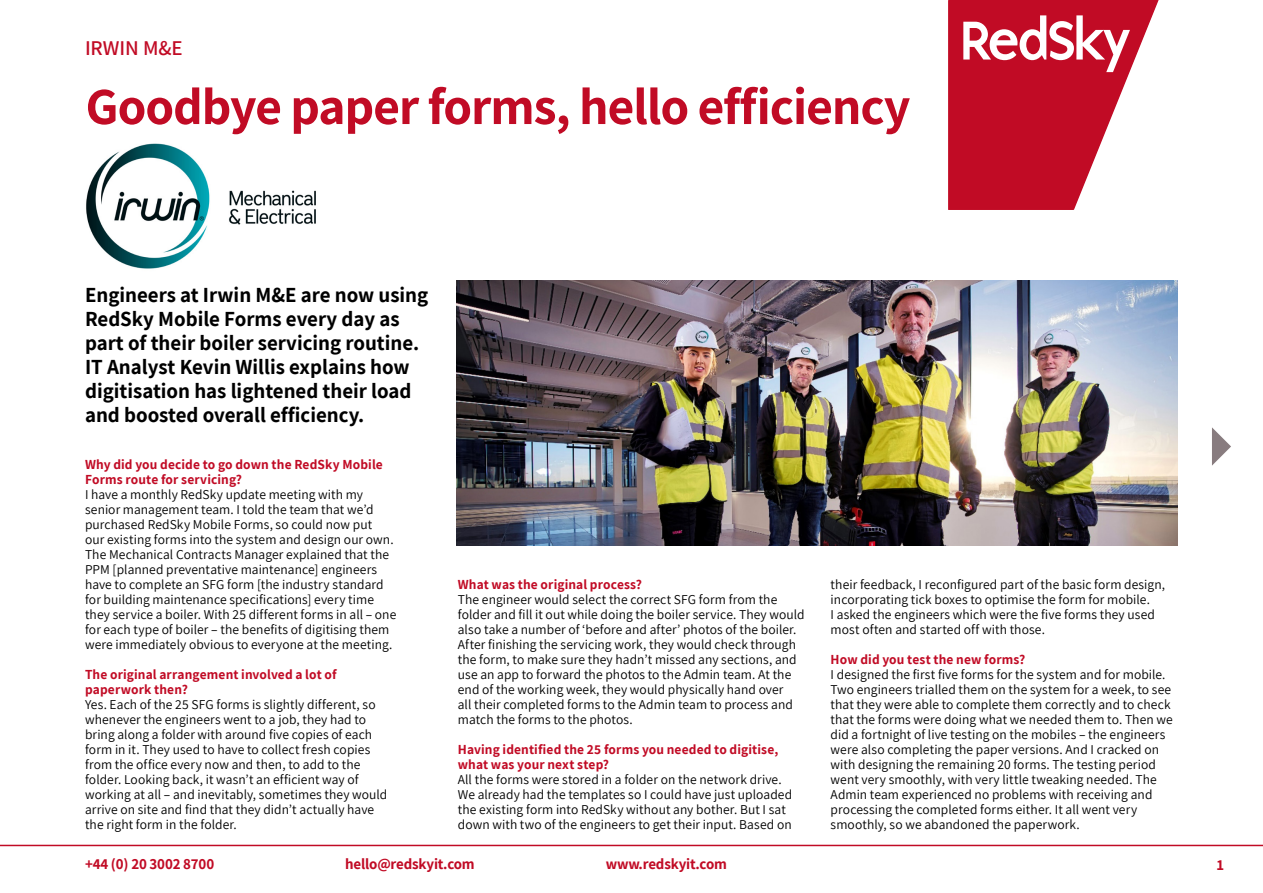
<style>
.page{position:relative;width:1263px;height:893px;background:#fff}
.page>*{position:absolute;margin:0;border:0;box-sizing:border-box;transform-origin:0 0}
.t1{font:700 52.05px "Assistant";letter-spacing:-.02em;color:#c10b25}
.t2{font:700 21px/24px "Assistant";color:#000}
.t3{font:600 21px "Assistant";letter-spacing:-.005em;color:#c10b25}
.t4{font:700 15px "Assistant";letter-spacing:-.01em;color:#c10b25}
.t5{font:13.5px/15px "Assistant";letter-spacing:.005em;color:#000}
.t6{font:700 13.5px/15px "Assistant";letter-spacing:.01em;color:#c10b25}
</style>
<div class="page">
<svg style="left:948px;top:0;width:210px;height:210px"></svg>
<svg style="left:1212px;top:427px;width:19px;height:39px"></svg>
<hr style="left:0;top:845px;width:1263px;height:1px;background:#c10b25">
<img style="left:86px;top:143px;width:230px;height:126px">
<img style="left:457px;top:281px;width:721px;height:264px">
<h2 class="t3" style="left:85px;top:34px;width:99px">IRWIN M&amp;E</h2>
<h1 class="t1" style="left:86px;top:71px;width:826px">Goodbye paper forms, hello efficiency</h1>
<h2 class="t2" style="left:85px;top:282px;width:345px">Engineers at Irwin M&amp;E are now using RedSky Mobile Forms every day as part of their boiler servicing routine.<br>IT Analyst Kevin Willis explains how digitisation has lightened their load and boosted overall efficiency.</h2>
<p class="t6" style="left:85px;top:456px;width:299px">Why did you decide to go down the RedSky Mobile<br>Forms route for servicing?</p>
<p class="t5" style="left:85px;top:486px;width:313px">I have a monthly RedSky update meeting with my senior management team. I told the team that we’d purchased RedSky Mobile Forms, so could now put<br>our existing forms into the system and design our own.<br>The Mechanical Contracts Manager explained that the PPM [planned preventative maintenance] engineers have to complete an SFG form [the industry standard for building maintenance specifications] every time they service a boiler. With 25 different forms in all – one for each type of boiler – the benefits of digitising them were immediately obvious to everyone at the meeting.</p>
<p class="t6" style="left:85px;top:666px;width:253px">The original arrangement involved a lot of paperwork then?</p>
<p class="t5" style="left:85px;top:696px;width:304px">Yes. Each of the 25 SFG forms is slightly different, so whenever the engineers went to a job, they had to bring along a folder with around five copies of each form in it. They used to have to collect fresh copies from the office every now and then, to add to the folder. Looking back, it wasn’t an efficient way of working at all – and inevitably, sometimes they would arrive on site and find that they didn’t actually have the right form in the folder.</p>
<p class="t6" style="left:458px;top:576px;width:186px">What was the original process?</p>
<p class="t5" style="left:458px;top:591px;width:348px">The engineer would select the correct SFG form from the folder and fill it out while doing the boiler service. They would also take a number of ‘before and after’ photos of the boiler.<br>After finishing the servicing work, they would check through the form, to make sure they hadn’t missed any sections, and use an app to forward the photos to the Admin team. At the end of the working week, they would physically hand over<br>all their completed forms to the Admin team to process and match the forms to the photos.</p>
<p class="t6" style="left:458px;top:741px;width:322px">Having identified the 25 forms you needed to digitise, what was your next step?</p>
<p class="t5" style="left:458px;top:771px;width:336px">All the forms were stored in a folder on the network drive.<br>We already had the templates so I could have just uploaded the existing form into RedSky without any bother. But I sat down with two of the engineers to get their input. Based on</p>
<p class="t5" style="left:831px;top:576px;width:336px">their feedback, I reconfigured part of the basic form design, incorporating tick boxes to optimise the form for mobile.<br>I asked the engineers which were the five forms they used most often and started off with those.</p>
<p class="t6" style="left:831px;top:651px;width:196px">How did you test the new forms?</p>
<p class="t5" style="left:831px;top:666px;width:344px">I designed the first five forms for the system and for mobile.<br>Two engineers trialled them on the system for a week, to see that they were able to complete them correctly and to check that the forms were doing what we needed them to. Then we did a fortnight of live testing on the mobiles – the engineers were also completing the paper versions. And I cracked on with designing the remaining 20 forms. The testing period went very smoothly, with very little tweaking needed. The Admin team experienced no problems with receiving and processing the completed forms either. It all went very smoothly, so we abandoned the paperwork.</p>
<p class="t4" style="left:85px;top:854px;width:131px">+44 (0) 20 3002 8700</p>
<p class="t4" style="left:345px;top:854px;width:131px">hello@redskyit.com</p>
<p class="t4" style="left:606px;top:854px;width:123px">www.redskyit.com</p>
<p class="t4" style="left:1217px;top:854px;width:9px">1</p>
</div>
